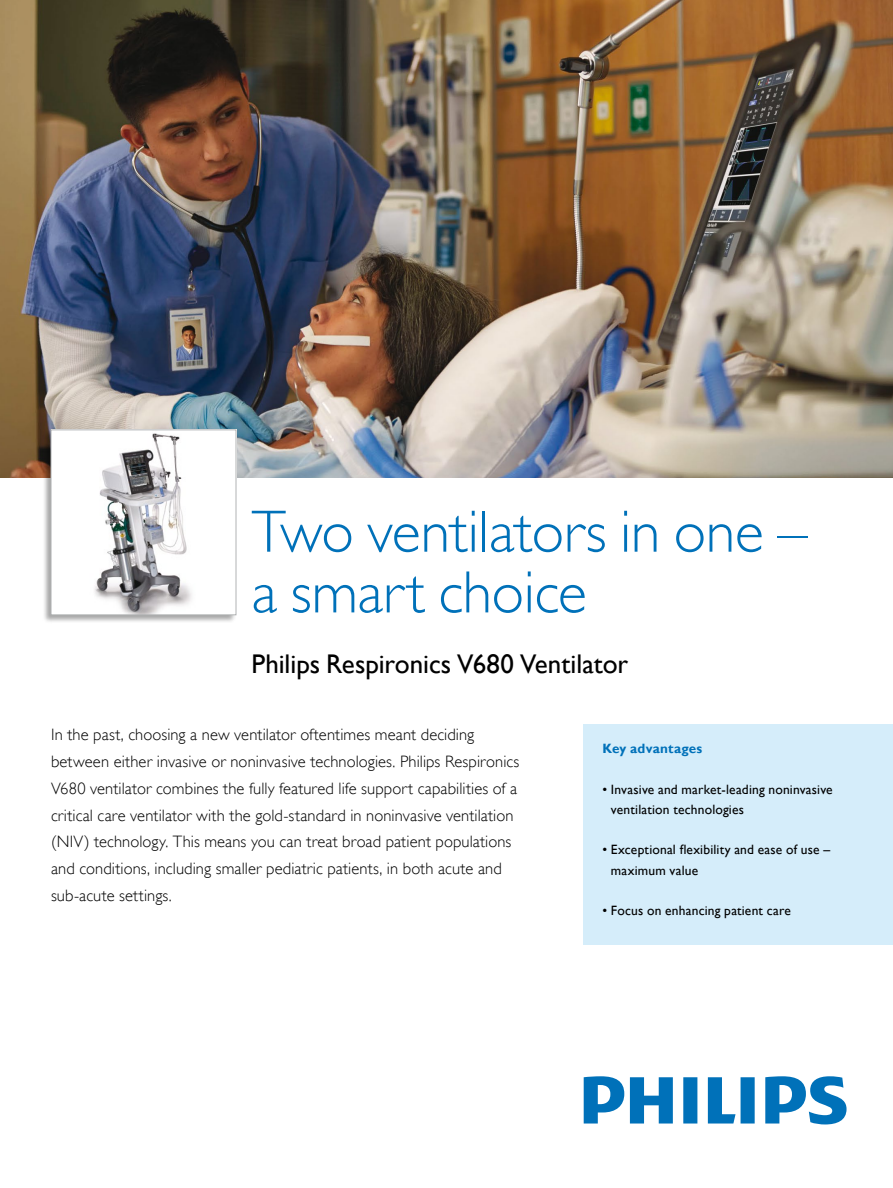
<style>
.page{position:relative;width:893px;height:1188px;background:#fff}
.page>*{position:absolute;margin:0;border:0;box-sizing:border-box;transform-origin:0 0}
.t1{font:60px/60.8px "Gill Sans Alt One WGL Light";letter-spacing:-.005em;color:#0071b9}
.t2{font:27px "Gill Sans Alt One WGL";letter-spacing:-.005em;color:#000}
.t3{font:16.5px/27px "Gill Sans Alt One WGL Light";letter-spacing:.005em;color:#000}
.t4{font:13.5px/20.2px "Gill Sans Alt One WGL";letter-spacing:.015em;color:#000}
.t5{font:700 13.5px "Gill Sans Alt One WGL";letter-spacing:.015em;color:#0071b9}
</style>
<div class="page">
<svg style="left:584px;top:1076px;width:262px;height:48px"></svg>
<img style="left:0;top:0;width:893px;height:477px">
<div style="left:42px;top:429px;width:194px;height:195px;background:#000;opacity:.35"></div>
<img style="left:53px;top:432px;width:181px;height:181px">
<div style="left:51px;top:430px;width:185px;height:185px;border:1px solid #b1b3b4"></div>
<div style="left:583px;top:725px;width:310px;height:220px;background:#d5edfa"></div>
<h1 class="t1" style="left:252px;top:502px;width:557px">Two ventilators in one – a smart choice</h1>
<h2 class="t2" style="left:252px;top:646px;width:378px">Philips Respironics V680 Ventilator</h2>
<p class="t3" style="left:51px;top:721px;width:470px">In the past, choosing a new ventilator oftentimes meant deciding between either invasive or noninvasive technologies. Philips Respironics V680 ventilator combines the fully featured life support capabilities of a critical care ventilator with the gold-standard in noninvasive ventilation (NIV) technology. This means you can treat broad patient populations and conditions, including smaller pediatric patients, in both acute and sub-acute settings.</p>
<p class="t5" style="left:602px;top:739px;width:101px">Key advantages</p>
<p class="t4" style="left:611px;top:779px;width:223px;text-indent:-9px">• Invasive and market-leading noninvasive ventilation technologies</p>
<p class="t4" style="left:611px;top:839px;width:221px;text-indent:-9px">• Exceptional flexibility and ease of use – maximum value</p>
<p class="t4" style="left:602px;top:900px;width:190px">• Focus on enhancing patient care</p>
</div>
